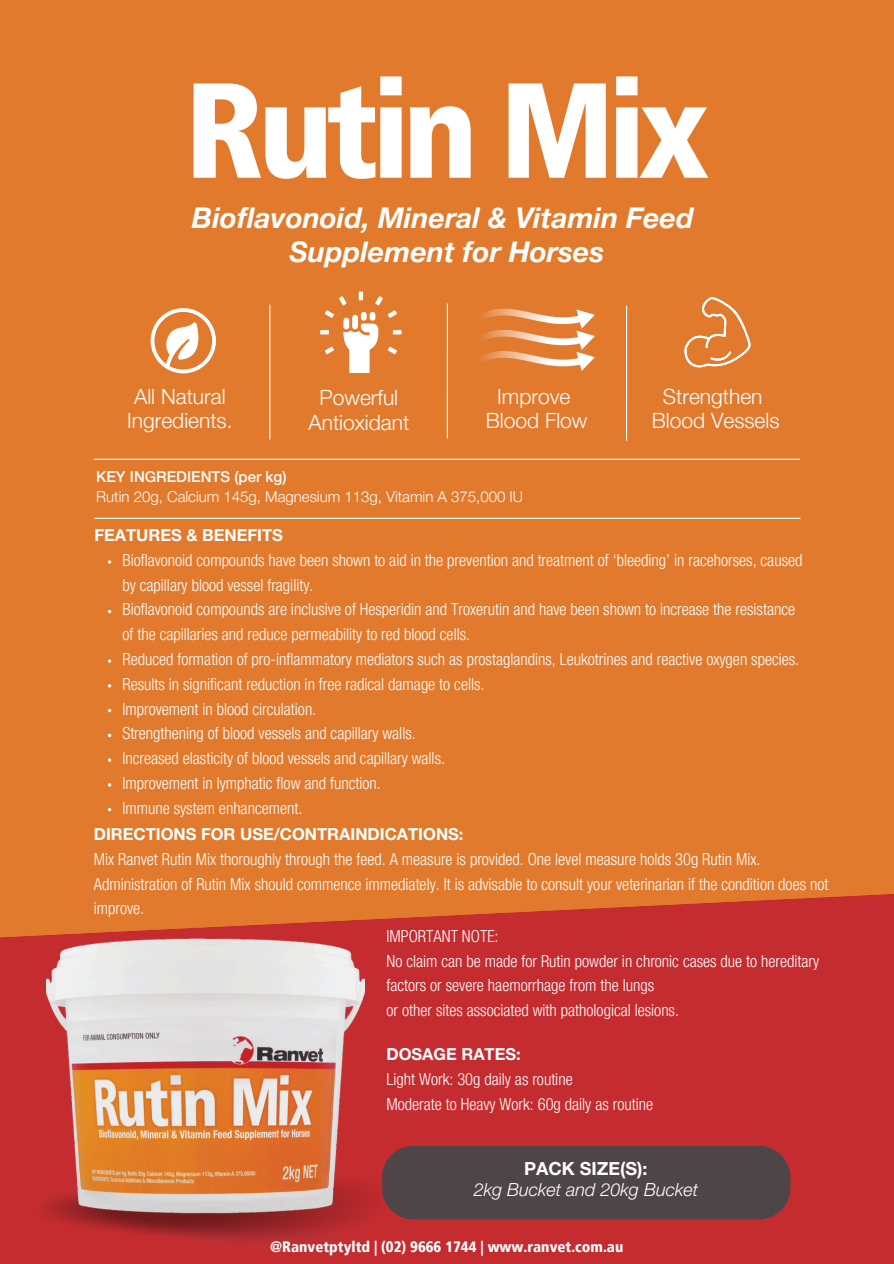
<style>
.page{position:relative;width:894px;height:1264px;background:#fff}
.page>*{position:absolute;margin:0;border:0;box-sizing:border-box;transform-origin:0 0}
.t1{font:900 condensed 135px "Frutiger LT Pro";letter-spacing:-.05em;color:#fff}
.t2{font:italic 700 28.5px/33.8px "Helvetica Neue LT Pro";color:#fff;text-align:center}
.t3{font:300 21px/24.8px "Helvetica Neue LT Pro";color:#fff;text-align:center}
.t4{font:italic 300 18px/21.3px "Helvetica Neue LT Pro";color:#fff;text-align:center}
.t5{font:300 condensed 16.5px/24.8px "Helvetica Neue LT Pro";color:#fff}
.t6{font:700 16.5px "Helvetica Neue LT Pro";color:#fff}
.t7{font:300 15px "Helvetica Neue LT Pro";color:#fff}
.t8{font:900 condensed 15px "Frutiger LT Pro";color:#fff}
.t9{font:500 15px "Helvetica Neue LT Pro";color:#fff}
.s1{font-weight:700;font-stretch:normal}
.s2{font-weight:700;font-style:normal}
</style>
<div class="page">
<div style="left:0;top:0;width:893px;height:1263px;background:#e17a2d"></div>
<svg style="left:0;top:894px;width:893px;height:369px;background:#c7332f"></svg>
<img style="left:20px;top:1117px;width:392px;height:146px">
<hr style="left:269px;top:305px;width:1px;height:134px;background:#fff">
<hr style="left:94px;top:458px;width:705px;height:2px;background:#fff">
<hr style="left:94px;top:518px;width:706px;height:1px;background:#fff">
<hr style="left:446px;top:303px;width:2px;height:135px;background:#fff">
<hr style="left:625px;top:306px;width:2px;height:134px;background:#fff">
<div style="left:382px;top:1145px;width:408px;height:74px;background:#4e4548;border-radius:32px"></div>
<img style="left:47px;top:916px;width:317px;height:319px">
<svg style="left:150px;top:308px;width:66px;height:65px"></svg>
<svg style="left:684px;top:297px;width:66px;height:70px"></svg>
<svg style="left:482px;top:308px;width:112px;height:63px"></svg>
<div style="left:358px;top:291px;width:5px;height:9px;background:#fff"></div>
<svg style="left:320px;top:296px;width:81px;height:76px"></svg>
<svg style="left:108px;top:733px;width:3px;height:4px"></svg>
<h1 class="t1" style="left:185px;top:48px;width:525px">Rutin Mix</h1>
<p class="t2" style="left:192px;top:205px;width:503px">Bioflavonoid, Mineral &amp; Vitamin Feed<br>Supplement for Horses</p>
<p class="t3" style="left:127px;top:387px;width:107px">All Natural<br>Ingredients.</p>
<p class="t3" style="left:308px;top:388px;width:102px">Powerful<br>Antioxidant</p>
<p class="t3" style="left:485px;top:387px;width:103px">Improve<br>Blood Flow</p>
<p class="t3" style="left:651px;top:387px;width:129px">Strengthen<br>Blood Vessels</p>
<p class="t9" style="left:96px;top:471px;width:192px">KEY INGREDIENTS (per kg)</p>
<p class="t7" style="left:96px;top:491px;width:428px">Rutin 20g, Calcium 145g, Magnesium 113g, Vitamin A 375,000 IU</p>
<p class="t6" style="left:94px;top:529px;width:190px">FEATURES &amp; BENEFITS</p>
<p class="t5" style="left:122px;top:550px;width:681px">Bioflavonoid compounds have been shown to aid in the prevention and treatment of ‘bleeding’ in racehorses, caused by capillary blood vessel fragility.</p>
<p class="t5" style="left:122px;top:599px;width:674px">Bioflavonoid compounds are inclusive of Hesperidin and Troxerutin and have been shown to increase the resistance of the capillaries and reduce permeability to red blood cells.</p>
<p class="t5" style="left:122px;top:649px;width:678px">Reduced formation of pro-inflammatory mediators such as prostaglandins, Leukotrines and reactive oxygen species.</p>
<p class="t5" style="left:122px;top:674px;width:363px">Results in significant reduction in free radical damage to cells.</p>
<p class="t5" style="left:122px;top:698px;width:195px">Improvement in blood circulation.</p>
<p class="t5" style="left:122px;top:723px;width:295px">Strengthening of blood vessels and capillary walls.</p>
<h3 class="t5" style="left:122px;top:748px;width:324px">Increased elasticity of blood vessels and capillary walls.</h3>
<h3 class="t5" style="left:122px;top:773px;width:260px">Improvement in lymphatic flow and function.</h3>
<h3 class="t5" style="left:122px;top:797px;width:181px">Immune system enhancement.</h3>
<h2 class="t5" style="left:94px;top:824px;width:736px"><span class="s1">DIRECTIONS FOR USE/CONTRAINDICATIONS:<br></span>Mix Ranvet Rutin Mix thoroughly through the feed. A measure is provided. One level measure holds 30g Rutin Mix.<br>Administration of Rutin Mix should commence immediately. It is advisable to consult your veterinarian if the condition does not improve.</h2>
<h3 class="t5" style="left:386px;top:926px;width:434px">IMPORTANT NOTE:<br>No claim can be made for Rutin powder in chronic cases due to hereditary factors or severe haemorrhage from the lungs<br>or other sites associated with pathological lesions.</h3>
<h4 class="t5" style="left:386px;top:1044px;width:268px"><span class="s1">DOSAGE RATES:<br></span>Light Work: 30g daily as routine<br>Moderate to Heavy Work: 60g daily as routine</h4>
<p class="t4" style="left:473px;top:1160px;width:226px"><span class="s2">PACK SIZE(S):<br></span>2kg Bucket and 20kg Bucket</p>
<p class="t8" style="left:270px;top:1237px;width:354px">@Ranvetptyltd | (02) 9666 1744 | www.ranvet.com.au</p>
</div>
